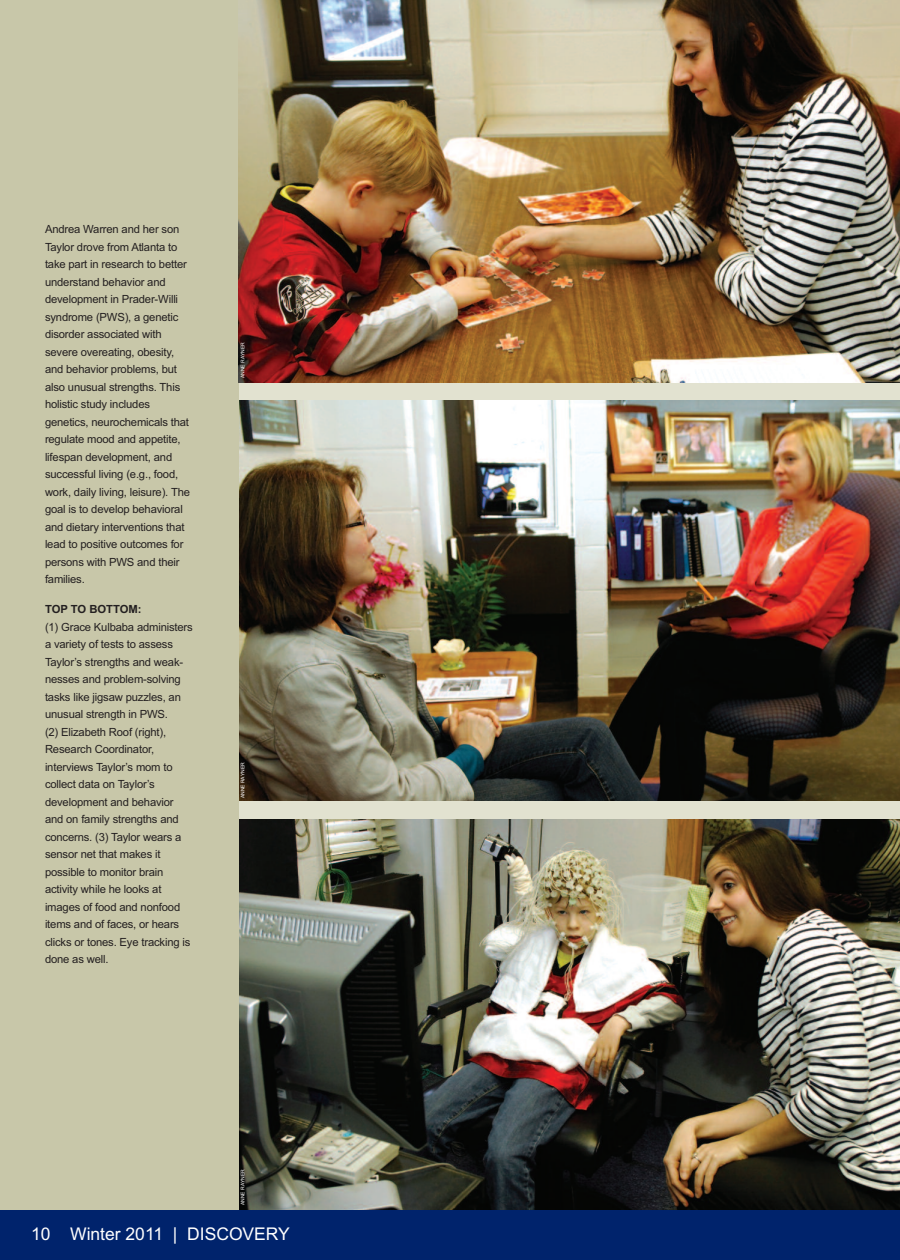
<style>
.page{position:relative;width:900px;height:1260px;background:#fff}
.page>*{position:absolute;margin:0;border:0;box-sizing:border-box;transform-origin:0 0}
.t1{font:17.5px "Arial";color:#fff}
.t2{font:11.25px/17.5px "Arial";letter-spacing:-.015em;color:#231f20}
.t3{font:700 11.25px "Arial";color:#231f20}
.t4{font:5px "Arial";color:#fff}
</style>
<div class="page">
<div style="left:213px;top:326px;width:687px;height:546px;background:#e2e2d0"></div>
<img style="left:239px;top:819px;width:661px;height:392px">
<img style="left:239px;top:401px;width:661px;height:400px">
<div style="left:0;top:0;width:239px;height:1238px;background:#c8c7a9"></div>
<div style="left:0;top:1211px;width:900px;height:49px;background:#00236c"></div>
<img style="left:239px;top:0;width:661px;height:382px">
<p class="t2" style="left:45px;top:221px;width:147px">Andrea Warren and her son<br>Taylor drove from Atlanta to take part in research to better understand behavior and development in Prader-Willi syndrome (PWS), a genetic disorder associated with severe overeating, obesity, and behavior problems, but also unusual strengths. This holistic study includes genetics, neurochemicals that regulate mood and appetite, lifespan development, and successful living (e.g., food, work, daily living, leisure). The goal is to develop behavioral and dietary interventions that lead to positive outcomes for persons with PWS and their families.</p>
<p class="t3" style="left:45px;top:603px;width:98px">TOP TO BOTTOM:</p>
<p class="t2" style="left:45px;top:618px;width:149px">(1) Grace Kulbaba administers a variety of tests to assess<br>Taylor’s strengths and weak&shy;nesses and problem-solving tasks like jigsaw puzzles, an unusual strength in PWS.<br>(2) Elizabeth Roof (right),<br>Research Coordinator, interviews Taylor’s mom to collect data on Taylor’s development and behavior and on family strengths and concerns. (3) Taylor wears a sensor net that makes it possible to monitor brain activity while he looks at images of food and nonfood items and of faces, or hears clicks or tones. Eye tracking is done as well.</p>
<p class="t4" style="left:240px;top:378px;width:38px;rotate:-90deg">ANNE RAYNER</p>
<p class="t4" style="left:240px;top:798px;width:38px;rotate:-90deg">ANNE RAYNER</p>
<p class="t4" style="left:240px;top:1205px;width:38px;rotate:-90deg">ANNE RAYNER</p>
<h1 class="t1" style="left:31px;top:1224px;width:260px">10 Winter 2011 | DISCOVERY</h1>
</div>
